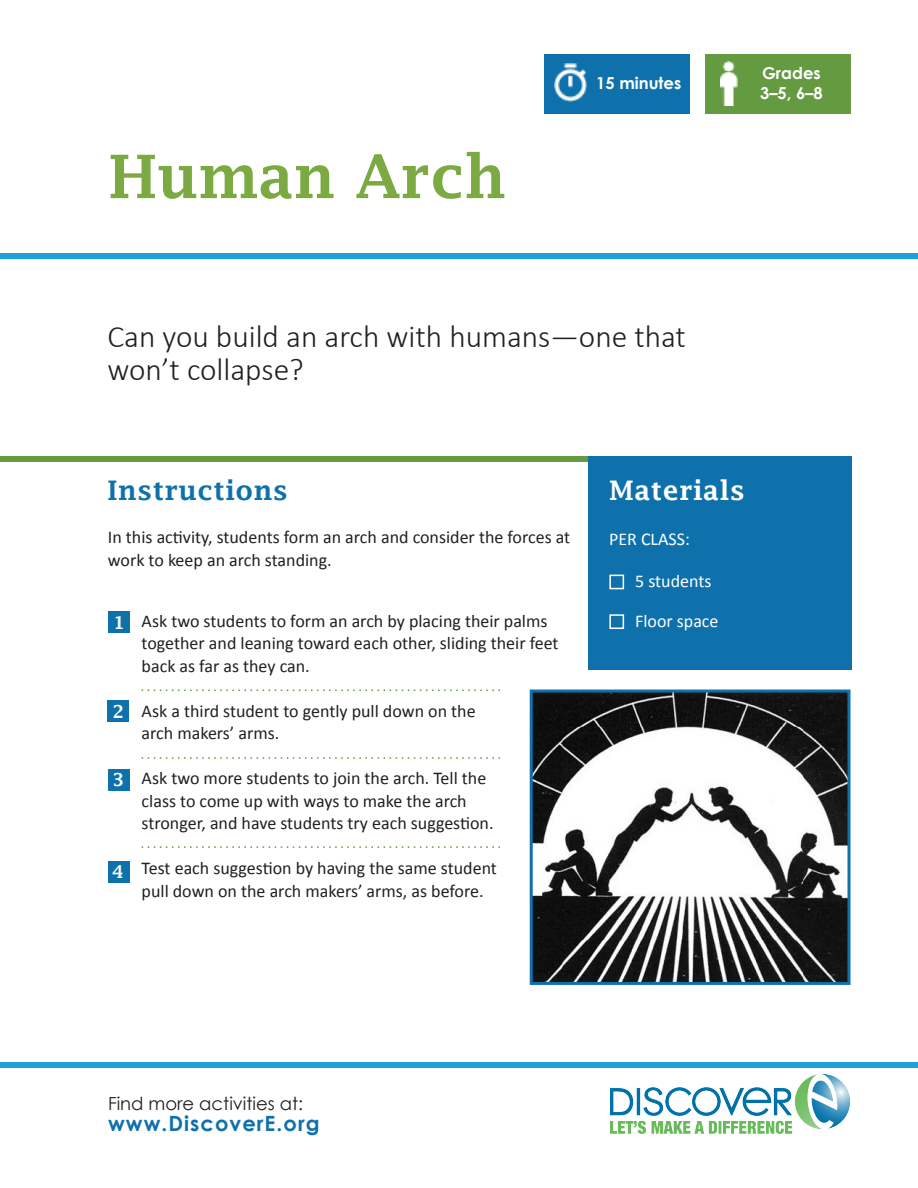
<style>
.page{position:relative;width:918px;height:1188px;background:#fff}
.page>*{position:absolute;margin:0;border:0;box-sizing:border-box;transform-origin:0 0}
.t1{font:600 60px "Lucida Fax";color:#7aaa41}
.t2{font:300 31.5px/33px "Calibri";color:#231f20}
.t3{font:600 27px "Lucida Fax";letter-spacing:.02em;color:#0f71ac}
.t4{font:600 27px "Lucida Fax";letter-spacing:.02em;color:#fff}
.t5{font:700 21px "Century Gothic";letter-spacing:.05em;color:#0f71ac}
.t6{font:18px/22.5px "Calibri";color:#231f20}
.t7{font:18px "Calibri";color:#fff}
.t8{font:18px "Century Gothic";color:#231f20}
.t9{font:600 18px "Lucida Fax";color:#fff}
.t10{font:700 16.5px "Century Gothic";color:#fff}
</style>
<div class="page">
<div style="left:0;top:1062px;width:918px;height:6px;background:#1ea0da"></div>
<div style="left:705px;top:54px;width:146px;height:59px;background:#649b41"></div>
<div style="left:544px;top:54px;width:146px;height:59px;background:#0f71ac"></div>
<div style="left:0;top:253px;width:918px;height:6px;background:#1ea0da"></div>
<div style="left:0;top:457px;width:591px;height:5px;background:#649b41"></div>
<div style="left:588px;top:457px;width:263px;height:213px;background:#0f71ac"></div>
<svg style="left:142px;top:690px;width:358px;height:1px"></svg>
<svg style="left:142px;top:757px;width:358px;height:2px"></svg>
<svg style="left:142px;top:846px;width:358px;height:2px"></svg>
<img style="left:610px;top:1074px;width:239px;height:60px">
<img style="left:555px;top:63px;width:32px;height:38px">
<img style="left:721px;top:61px;width:17px;height:44px">
<div style="left:109px;top:612px;width:21px;height:21px;background:#0f71ac"></div>
<div style="left:609px;top:575px;width:15px;height:14px;border:2px solid #fff"></div>
<div style="left:609px;top:614px;width:15px;height:15px;border:2px solid #fff"></div>
<div style="left:108px;top:701px;width:21px;height:21px;background:#0f71ac"></div>
<div style="left:108px;top:769px;width:21px;height:21px;background:#0f71ac"></div>
<div style="left:108px;top:861px;width:21px;height:22px;background:#0f71ac"></div>
<img style="left:534px;top:694px;width:312px;height:287px">
<div style="left:530px;top:690px;width:320px;height:295px;border:3px solid #0f71ac"></div>
<p class="t1" style="left:108px;top:142px;width:399px">Human Arch</p>
<p class="t10" style="left:596px;top:73px;width:87px">15 minutes</p>
<p class="t10" style="left:762px;top:62px;width:60px">Grades</p>
<p class="t10" style="left:760px;top:82px;width:64px">3–5, 6–8</p>
<p class="t2" style="left:107px;top:320px;width:580px">Can you build an arch with humans—one that won’t collapse?</p>
<p class="t3" style="left:108px;top:475px;width:182px">Instructions</p>
<p class="t4" style="left:609px;top:475px;width:137px">Materials</p>
<p class="t7" style="left:609px;top:528px;width:82px">PER CLASS:</p>
<p class="t7" style="left:635px;top:569px;width:78px">5 students</p>
<p class="t6" style="left:142px;top:609px;width:407px">Ask two students to form an arch by placing their palms</p>
<p class="t7" style="left:635px;top:610px;width:85px">Floor space</p>
<p class="t6" style="left:142px;top:631px;width:418px">together and leaning toward each other, sliding their feet back as far as they can.</p>
<p class="t6" style="left:142px;top:699px;width:336px">Ask a third student to gently pull down on the arch makers’ arms.</p>
<p class="t6" style="left:142px;top:766px;width:353px">Ask two more students to join the arch. Tell the class to come up with ways to make the arch stronger, and have students try each suggestion.</p>
<p class="t6" style="left:142px;top:856px;width:357px">Test each suggestion by having the same student pull down on the arch makers’ arms, as before.</p>
<p class="t6" style="left:108px;top:525px;width:464px">In this activity, students form an arch and consider the forces at work to keep an arch standing.</p>
<p class="t9" style="left:113px;top:612px;width:13px">1</p>
<p class="t9" style="left:112px;top:701px;width:13px">2</p>
<p class="t9" style="left:112px;top:769px;width:13px">3</p>
<p class="t9" style="left:112px;top:862px;width:13px">4</p>
<p class="t8" style="left:108px;top:1092px;width:197px">Find more activities at:</p>
<p class="t5" style="left:108px;top:1110px;width:213px">www.DiscoverE.org</p>
</div>
